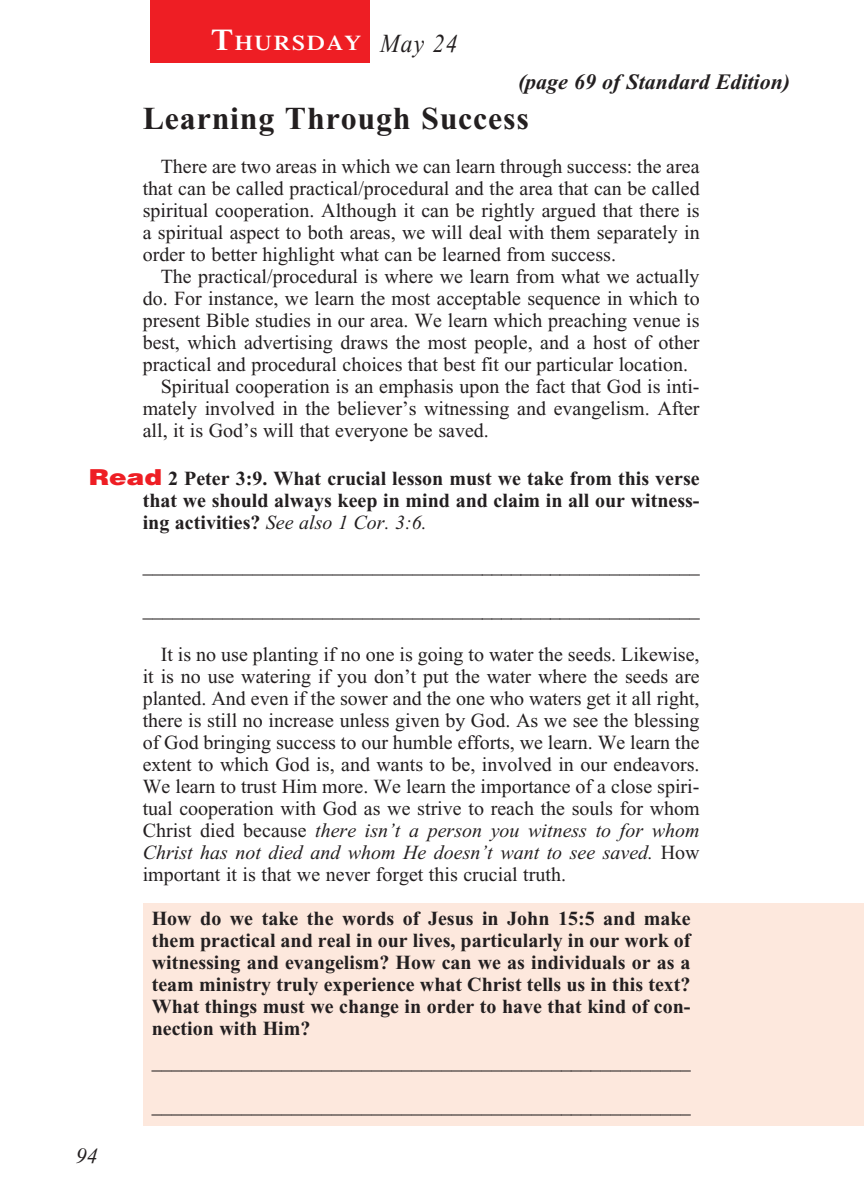
<style>
.page{position:relative;width:864px;height:1188px;background:#fff}
.page>*{position:absolute;margin:0;border:0;box-sizing:border-box;transform-origin:0 0}
._01-Daily_head{font:700 32px "Times New Roman";letter-spacing:.025em;color:#231f20}
._00-Month-Day{font:italic 26px "Times New Roman";color:#231f20;scale:.9 1}
.t1{font:italic 700 22px "Times New Roman";color:#231f20}
.t2{font:italic 22px "Times New Roman";color:#231f20}
.t3{font:600 21px "Times";letter-spacing:.07em;color:#fff;scale:1.1 1}
._4-Body_Copy{font:20px/22px "Times New Roman";color:#231f20;text-align:justify}
.x-screened_box-text{font:700 20px/22px "Times New Roman";color:#231f20;text-align:justify}
._6-question{font:700 20px/22px "Times New Roman";color:#231f20;text-align:justify}
.s1{font-size:30px}
.s2{font-family:"Helvetica";font-weight:900;font-size:22px;color:#ee1e24}
.s3{font-weight:400;font-style:italic}
.s4{font-style:italic}
</style>
<div class="page">
<div style="left:143px;top:904px;width:721px;height:222px;background:#fde8dd"></div>
<div style="left:150px;top:0;width:220px;height:62px;background:#ee1e24"></div>
<p class="t3" style="left:211px;top:30px;width:138px"><span class="s1">T</span>HURSDAY</p>
<p class="_00-Month-Day" style="left:380px;top:29px;width:87px">May 24</p>
<p class="t1" style="left:518px;top:69px;width:274px">(page 69 of Standard Edition)</p>
<p class="_01-Daily_head" style="left:143px;top:100px;width:388px">Learning Through Success</p>
<p class="_4-Body_Copy" style="left:143px;top:155px;width:558px;text-indent:18px">There are two areas in which we can learn through success: the area that can be called practical/procedural and the area that can be called spiritual cooperation. Although it can be rightly argued that there is a spiritual aspect to both areas, we will deal with them separately in order to better highlight what can be learned from success.</p>
<p class="_4-Body_Copy" style="left:143px;top:265px;width:558px;text-indent:18px">The practical/procedural is where we learn from what we actually do. For instance, we learn the most acceptable sequence in which to present Bible studies in our area. We learn which preaching venue is best, which advertising draws the most people, and a host of other practical and procedural choices that best fit our particular location.</p>
<p class="_4-Body_Copy" style="left:143px;top:375px;width:558px;text-indent:18px">Spiritual cooperation is an emphasis upon the fact that God is inti&shy;mately involved in the believer’s witnessing and evangelism. After all, it is God’s will that everyone be saved.</p>
<p class="_6-question" style="left:143px;top:468px;width:558px;text-indent:-54px"><span class="s2">Read</span> 2 Peter 3:9. What crucial lesson must we take from this verse that we should always keep in mind and claim in all our witness&shy;ing activities? <span class="s3">See also 1 Cor. 3:6.</span></p>
<p class="_4-Body_Copy" style="left:143px;top:556px;width:559px">________________________________________________________</p>
<p class="_4-Body_Copy" style="left:143px;top:600px;width:559px">________________________________________________________</p>
<p class="_4-Body_Copy" style="left:143px;top:644px;width:558px;text-indent:18px">It is no use planting if no one is going to water the seeds. Likewise, it is no use watering if you don’t put the water where the seeds are planted. And even if the sower and the one who waters get it all right, there is still no increase unless given by God. As we see the blessing of God bringing success to our humble efforts, we learn. We learn the extent to which God is, and wants to be, involved in our endeavors.<br>We learn to trust Him more. We learn the importance of a close spiri&shy;tual cooperation with God as we strive to reach the souls for whom Christ died because <span class="s4">there isn’t a person you witness to for whom Christ has not died and whom He doesn’t want to see saved.</span> How important it is that we never forget this crucial truth.</p>
<p class="x-screened_box-text" style="left:152px;top:908px;width:540px">How do we take the words of Jesus in John 15:5 and make them practical and real in our lives, particularly in our work of witnessing and evangelism? How can we as individuals or as a team ministry truly experience what Christ tells us in this text?<br>What things must we change in order to have that kind of con&shy;nection with Him?</p>
<p class="x-screened_box-text" style="left:152px;top:1052px;width:541px">______________________________________________________</p>
<p class="t2" style="left:76px;top:1144px;width:23px">94</p>
<p class="x-screened_box-text" style="left:152px;top:1096px;width:541px">______________________________________________________</p>
</div>
